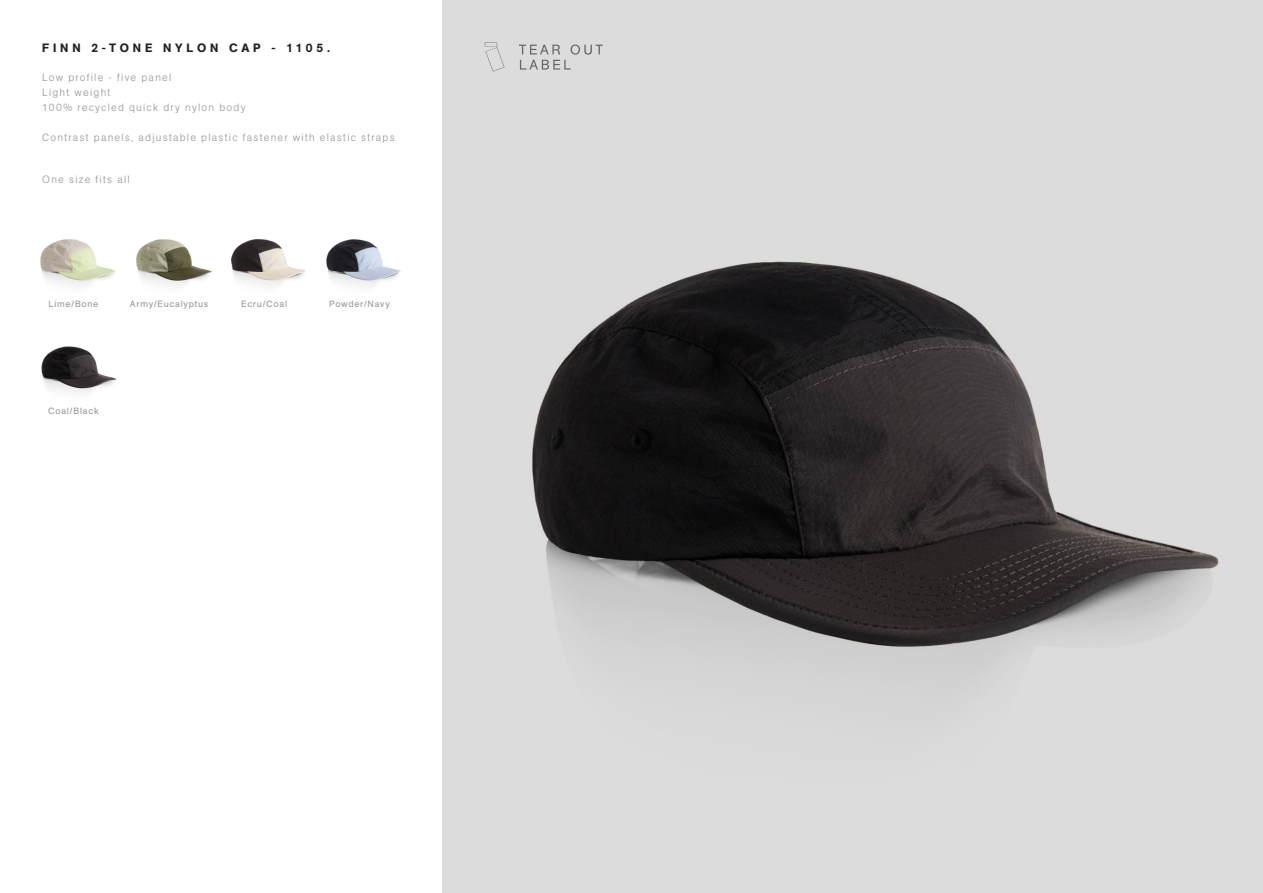
<style>
.page{position:relative;width:1263px;height:893px;background:#fff}
.page>*{position:absolute;margin:0;border:0;box-sizing:border-box;transform-origin:0 0}
.t1{font:500 12px "AG Book Pro";letter-spacing:.325em;color:#231f20}
.MEASUREMENTS{font:300 10.5px "AG Book Pro";letter-spacing:.12em;color:#939598}
.COLOUR_NAME{font:9px "AG Book Pro";letter-spacing:.075em;color:#939598}
</style>
<div class="page">
<img style="left:442px;top:0;width:821px;height:893px">
<img style="left:41px;top:346px;width:75px;height:47px">
<img style="left:40px;top:239px;width:361px;height:48px">
<svg style="left:519px;top:45px;width:84px;height:25px"></svg>
<svg style="left:497px;top:47px;width:7px;height:20px"></svg>
<svg style="left:485px;top:43px;width:12px;height:28px"></svg>
<p class="t1" style="left:42px;top:40px;width:289px">FINN 2-TONE NYLON CAP - 1105.</p>
<p class="MEASUREMENTS" style="left:42px;top:70px;width:131px">Low profile - five panel</p>
<p class="MEASUREMENTS" style="left:42px;top:85px;width:70px">Light weight</p>
<p class="MEASUREMENTS" style="left:42px;top:100px;width:205px">100% recycled quick dry nylon body</p>
<p class="MEASUREMENTS" style="left:42px;top:130px;width:354px">Contrast panels, adjustable plastic fastener with elastic straps</p>
<p class="MEASUREMENTS" style="left:42px;top:173px;width:89px">One size fits all</p>
<p class="COLOUR_NAME" style="left:49px;top:298px;width:51px">Lime/Bone</p>
<p class="COLOUR_NAME" style="left:130px;top:298px;width:80px">Army/Eucalyptus</p>
<p class="COLOUR_NAME" style="left:241px;top:298px;width:47px">Ecru/Coal</p>
<p class="COLOUR_NAME" style="left:329px;top:298px;width:62px">Powder/Navy</p>
<p class="COLOUR_NAME" style="left:48px;top:405px;width:52px">Coal/Black</p>
</div>
